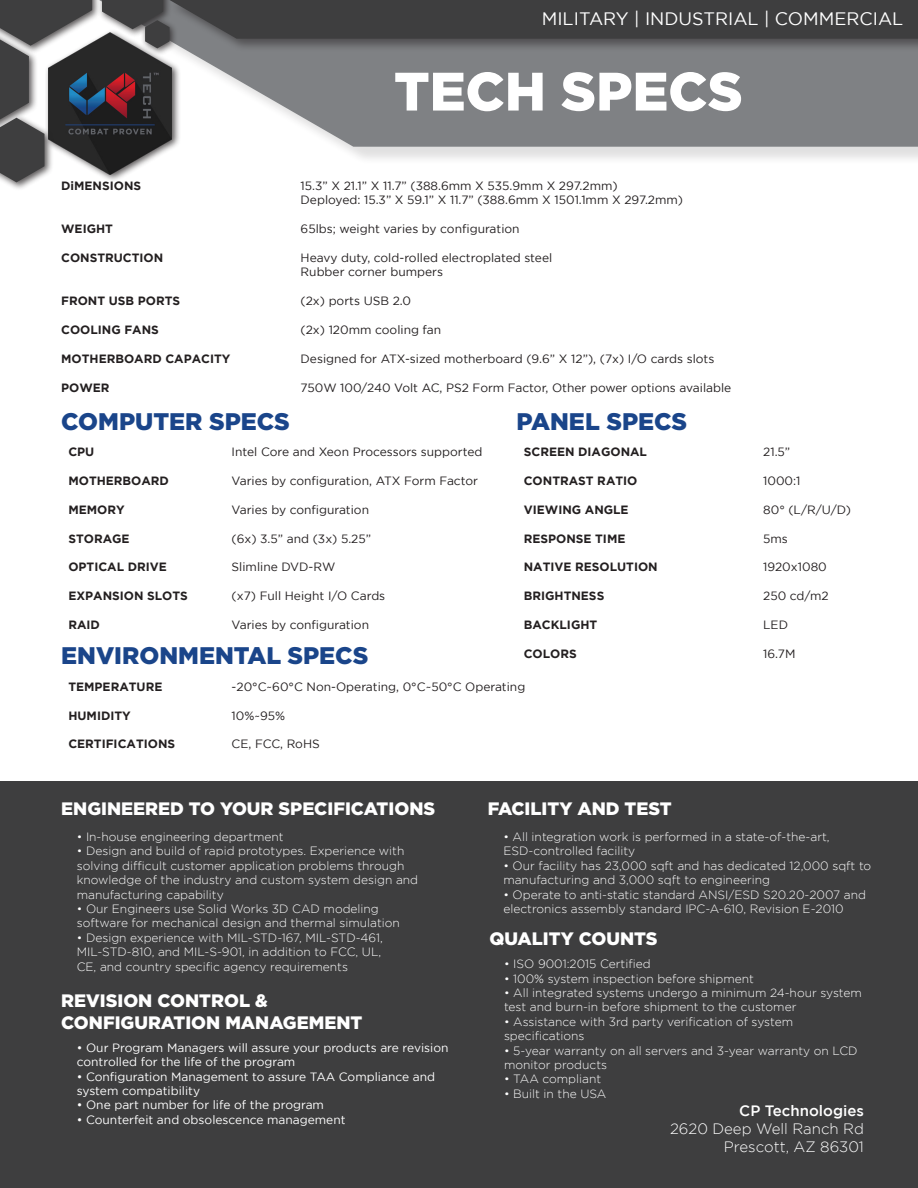
<style>
.page{position:relative;width:918px;height:1188px;background:#fff}
.page>*{position:absolute;margin:0;border:0;box-sizing:border-box;transform-origin:0 0}
.t1{font:900 54px "Gotham";color:#fff}
.t2{font:900 24px "Gotham";color:#1a458a}
.t3{font:900 18px "Gotham";color:#fff}
.t4{font:18px "Gotham";color:#fff}
.t5{font:300 15px "Gotham";color:#fff}
.t6{font:500 15px "Gotham";color:#fff}
.t7{font:300 12px "Gotham";color:#fff}
.t8{font:12px "Gotham";color:#231f20}
.t9{font:700 12px "Gotham";color:#231f20}
.t10{font:12px/14.4px "Gotham";color:#fff}
</style>
<div class="page">
<div style="left:96px;top:0;width:822px;height:165px;background:#231f20;opacity:.14"></div>
<svg style="left:181px;top:52px;width:737px;height:95px;fill:#7f8184"></svg>
<div style="left:44px;top:29px;width:137px;height:154px;background:#231f20;opacity:.75"></div>
<img style="left:92px;top:38px;width:80px;height:137px">
<div style="left:0;top:0;width:101px;height:54px;background:#231f20;opacity:.75"></div>
<div style="left:98px;top:0;width:74px;height:38px;background:#231f20;opacity:.75"></div>
<div style="left:141px;top:16px;width:37px;height:40px;background:#231f20;opacity:.75"></div>
<div style="left:0;top:114px;width:53px;height:77px;background:#231f20;opacity:.75"></div>
<svg style="left:0;top:0;width:92px;height:182px"></svg>
<div style="left:168px;top:0;width:750px;height:52px;background:#7b7c7f"></div>
<svg style="left:102px;top:0;width:816px;height:48px"></svg>
<div style="left:0;top:781px;width:918px;height:407px;background:#3e3e3f"></div>
<p class="t4" style="left:542px;top:8px;width:363px">MILITARY | INDUSTRIAL | COMMERCIAL</p>
<p class="t9" style="left:61px;top:179px;width:82px">DiMENSIONS</p>
<p class="t9" style="left:61px;top:222px;width:53px">WEIGHT</p>
<p class="t9" style="left:61px;top:251px;width:104px">CONSTRUCTION</p>
<p class="t9" style="left:61px;top:294px;width:120px">FRONT USB PORTS</p>
<p class="t9" style="left:61px;top:323px;width:99px">COOLING FANS</p>
<p class="t9" style="left:61px;top:352px;width:171px">MOTHERBOARD CAPACITY</p>
<p class="t9" style="left:61px;top:380px;width:50px">POWER</p>
<p class="t1" style="left:394px;top:60px;width:350px">TECH SPECS</p>
<p class="t8" style="left:301px;top:179px;width:319px">15.3” X 21.1” X 11.7” (388.6mm X 535.9mm X 297.2mm)</p>
<p class="t8" style="left:301px;top:193px;width:384px">Deployed: 15.3” X 59.1” X 11.7” (388.6mm X 1501.1mm X 297.2mm)</p>
<p class="t8" style="left:301px;top:222px;width:221px">65lbs; weight varies by configuration</p>
<p class="t8" style="left:301px;top:251px;width:253px">Heavy duty, cold-rolled electroplated steel</p>
<p class="t8" style="left:301px;top:265px;width:144px">Rubber corner bumpers</p>
<p class="t8" style="left:301px;top:294px;width:112px">(2x) ports USB 2.0</p>
<p class="t8" style="left:301px;top:323px;width:142px">(2x) 120mm cooling fan</p>
<p class="t8" style="left:301px;top:352px;width:415px">Designed for ATX-sized motherboard (9.6” X 12”), (7x) I/O cards slots</p>
<p class="t8" style="left:301px;top:381px;width:432px">750W 100/240 Volt AC, PS2 Form Factor, Other power options available</p>
<p class="t2" style="left:61px;top:407px;width:230px">COMPUTER SPECS</p>
<p class="t2" style="left:517px;top:407px;width:172px">PANEL SPECS</p>
<p class="t9" style="left:68px;top:445px;width:27px">CPU</p>
<p class="t9" style="left:68px;top:474px;width:102px">MOTHERBOARD</p>
<p class="t9" style="left:68px;top:503px;width:58px">MEMORY</p>
<p class="t9" style="left:68px;top:531px;width:63px">STORAGE</p>
<p class="t9" style="left:68px;top:560px;width:100px">OPTICAL DRIVE</p>
<p class="t9" style="left:68px;top:589px;width:121px">EXPANSION SLOTS</p>
<p class="t9" style="left:68px;top:618px;width:33px">RAID</p>
<p class="t8" style="left:232px;top:445px;width:252px">Intel Core and Xeon Processors supported</p>
<p class="t8" style="left:232px;top:474px;width:248px">Varies by configuration, ATX Form Factor</p>
<p class="t8" style="left:232px;top:503px;width:139px">Varies by configuration</p>
<p class="t8" style="left:232px;top:532px;width:141px">(6x) 3.5” and (3x) 5.25”</p>
<p class="t8" style="left:232px;top:561px;width:105px">Slimline DVD-RW</p>
<p class="t8" style="left:232px;top:589px;width:155px">(x7) Full Height I/O Cards</p>
<p class="t8" style="left:232px;top:618px;width:139px">Varies by configuration</p>
<p class="t2" style="left:61px;top:642px;width:309px">ENVIRONMENTAL SPECS</p>
<p class="t9" style="left:524px;top:445px;width:125px">SCREEN DIAGONAL</p>
<p class="t9" style="left:524px;top:474px;width:115px">CONTRAST RATIO</p>
<p class="t9" style="left:524px;top:503px;width:106px">VIEWING ANGLE</p>
<p class="t9" style="left:524px;top:531px;width:103px">RESPONSE TIME</p>
<p class="t9" style="left:524px;top:560px;width:135px">NATIVE RESOLUTION</p>
<p class="t9" style="left:524px;top:589px;width:82px">BRIGHTNESS</p>
<p class="t9" style="left:524px;top:618px;width:75px">BACKLIGHT</p>
<p class="t9" style="left:524px;top:647px;width:55px">COLORS</p>
<p class="t9" style="left:68px;top:680px;width:96px">TEMPERATURE</p>
<p class="t9" style="left:68px;top:708px;width:64px">HUMIDITY</p>
<p class="t9" style="left:68px;top:737px;width:108px">CERTIFICATIONS</p>
<p class="t8" style="left:232px;top:680px;width:295px">-20°C~60°C Non-Operating, 0°C~50°C Operating</p>
<p class="t8" style="left:232px;top:709px;width:55px">10%~95%</p>
<p class="t8" style="left:232px;top:737px;width:90px">CE, FCC, RoHS</p>
<p class="t3" style="left:61px;top:798px;width:376px">ENGINEERED TO YOUR SPECIFICATIONS</p>
<p class="t3" style="left:488px;top:798px;width:185px">FACILITY AND TEST</p>
<p class="t8" style="left:763px;top:445px;width:29px">21.5”</p>
<p class="t8" style="left:763px;top:474px;width:39px">1000:1</p>
<p class="t8" style="left:763px;top:503px;width:89px">80° (L/R/U/D)</p>
<p class="t8" style="left:763px;top:532px;width:26px">5ms</p>
<p class="t8" style="left:763px;top:561px;width:65px">1920x1080</p>
<p class="t8" style="left:763px;top:589px;width:67px">250 cd/m2</p>
<p class="t8" style="left:763px;top:618px;width:26px">LED</p>
<p class="t8" style="left:763px;top:647px;width:34px">16.7M</p>
<p class="t7" style="left:77px;top:830px;width:208px">• In-house engineering department</p>
<p class="t7" style="left:77px;top:845px;width:329px">• Design and build of rapid prototypes. Experience with</p>
<p class="t7" style="left:77px;top:859px;width:329px">solving difficult customer application problems through</p>
<p class="t7" style="left:77px;top:874px;width:343px">knowledge of the industry and custom system design and</p>
<p class="t7" style="left:77px;top:888px;width:149px">manufacturing capability</p>
<p class="t7" style="left:77px;top:902px;width:304px">• Our Engineers use Solid Works 3D CAD modeling</p>
<p class="t7" style="left:77px;top:917px;width:325px">software for mechanical design and thermal simulation</p>
<p class="t7" style="left:77px;top:931px;width:308px">• Design experience with MIL-STD-167, MIL-STD-461,</p>
<p class="t7" style="left:77px;top:946px;width:306px">MIL-STD-810, and MIL-S-901, in addition to FCC, UL,</p>
<p class="t7" style="left:77px;top:960px;width:273px">CE, and country specific agency requirements</p>
<p class="t3" style="left:61px;top:990px;width:208px">REVISION CONTROL &amp;</p>
<p class="t3" style="left:61px;top:1012px;width:303px">CONFIGURATION MANAGEMENT</p>
<p class="t10" style="left:77px;top:1040px;width:373px">• Our Program Managers will assure your products are revision controlled for the life of the program</p>
<p class="t10" style="left:77px;top:1069px;width:360px">• Configuration Management to assure TAA Compliance and system compatibility</p>
<p class="t10" style="left:77px;top:1098px;width:249px">• One part number for life of the program</p>
<p class="t10" style="left:77px;top:1112px;width:270px">• Counterfeit and obsolescence management</p>
<p class="t7" style="left:503px;top:830px;width:328px">• All integration work is performed in a state-of-the-art,</p>
<p class="t7" style="left:503px;top:845px;width:133px">ESD-controlled facility</p>
<p class="t7" style="left:503px;top:859px;width:369px">• Our facility has 23,000 sqft and has dedicated 12,000 sqft to</p>
<p class="t7" style="left:503px;top:874px;width:268px">manufacturing and 3,000 sqft to engineering</p>
<p class="t7" style="left:503px;top:888px;width:364px">• Operate to anti-static standard ANSI/ESD S20.20-2007 and</p>
<p class="t7" style="left:503px;top:902px;width:342px">electronics assembly standard IPC-A-610, Revision E-2010</p>
<p class="t3" style="left:489px;top:928px;width:170px">QUALITY COUNTS</p>
<p class="t7" style="left:504px;top:957px;width:148px">• ISO 9001:2015 Certified</p>
<p class="t7" style="left:504px;top:972px;width:252px">• 100% system inspection before shipment</p>
<p class="t7" style="left:504px;top:986px;width:359px">• All integrated systems undergo a minimum 24-hour system</p>
<p class="t7" style="left:504px;top:1001px;width:294px">test and burn-in before shipment to the customer</p>
<p class="t7" style="left:504px;top:1015px;width:291px">• Assistance with 3rd party verification of system</p>
<p class="t7" style="left:504px;top:1029px;width:82px">specifications</p>
<p class="t7" style="left:504px;top:1044px;width:355px">• 5-year warranty on all servers and 3-year warranty on LCD</p>
<p class="t7" style="left:504px;top:1058px;width:105px">monitor products</p>
<p class="t7" style="left:504px;top:1073px;width:99px">• TAA compliant</p>
<p class="t7" style="left:504px;top:1087px;width:104px">• Built in the USA</p>
<p class="t6" style="left:739px;top:1102px;width:126px">CP Technologies</p>
<p class="t5" style="left:670px;top:1121px;width:195px">2620 Deep Well Ranch Rd</p>
<p class="t5" style="left:724px;top:1139px;width:142px">Prescott, AZ 86301</p>
</div>
